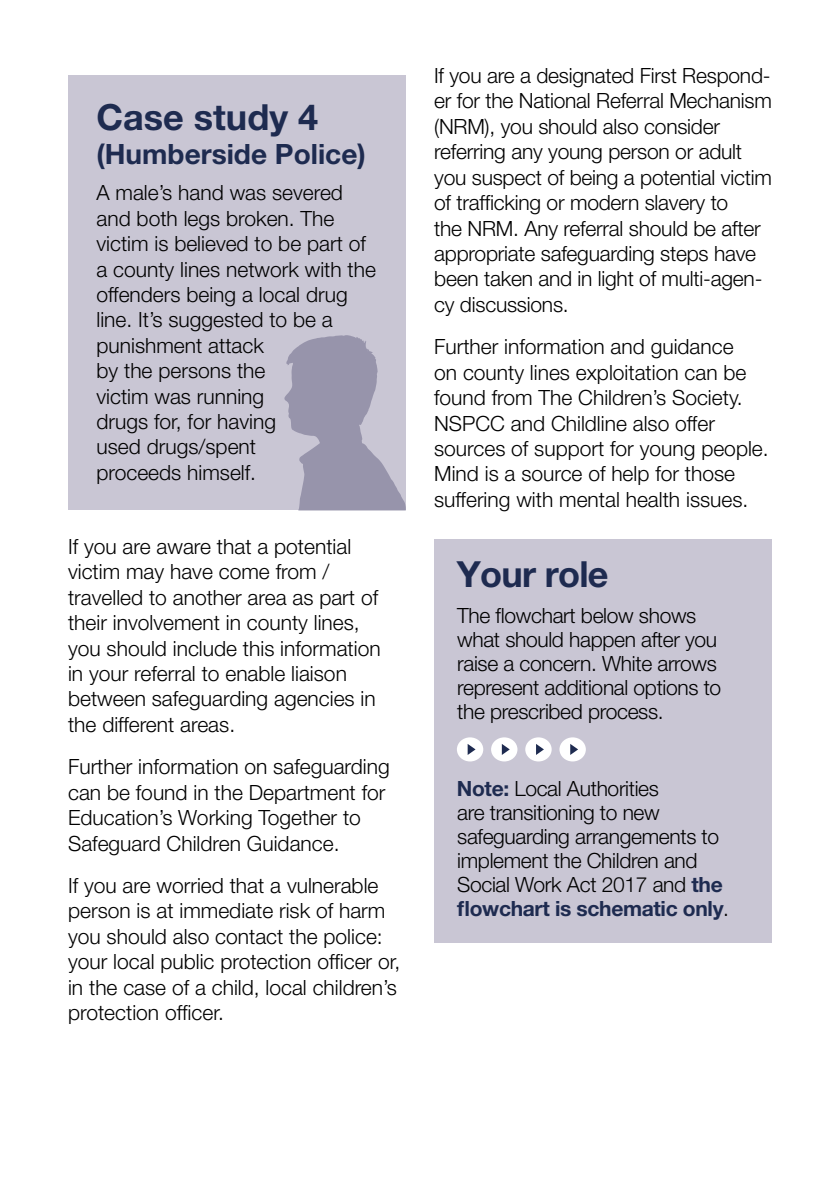
<style>
.page{position:relative;width:840px;height:1191px;background:#fff}
.page>*{position:absolute;margin:0;border:0;box-sizing:border-box;transform-origin:0 0}
.bullets{font:700 36px "Helvetica Neue LT Pro";color:#1e2b50}
.bullets-2{font:700 36px "Helvetica Neue LT Pro";letter-spacing:-.02em;color:#1e2b50}
.t1{font:700 28px "Helvetica Neue LT Pro";color:#1e2b50}
.body_text{font:300 21px/25.4px "Helvetica Neue LT Pro";color:#000}
.bullets-3{font:300 21px/24px "Helvetica Neue LT Pro";letter-spacing:-.015em;color:#000}
.s1{font-weight:700;color:#1e2b50}
</style>
<div class="page">
<div style="left:434px;top:539px;width:337px;height:403px;background:#c9c6d4"></div>
<div style="left:456px;top:737px;width:27px;height:24px;background:#fff;border-radius:50%"></div>
<svg style="left:467px;top:744px;width:8px;height:11px"></svg>
<div style="left:491px;top:737px;width:26px;height:24px;background:#fff;border-radius:50%"></div>
<svg style="left:501px;top:744px;width:8px;height:11px"></svg>
<div style="left:525px;top:737px;width:26px;height:24px;background:#fff;border-radius:50%"></div>
<svg style="left:536px;top:744px;width:7px;height:11px"></svg>
<div style="left:559px;top:737px;width:26px;height:24px;background:#fff;border-radius:50%"></div>
<svg style="left:570px;top:744px;width:7px;height:11px"></svg>
<div style="left:68px;top:75px;width:337px;height:435px;background:#c9c6d4"></div>
<svg style="left:284px;top:335px;width:121px;height:175px"></svg>
<p class="bullets" style="left:96px;top:94px;width:223px">Case study 4</p>
<p class="t1" style="left:96px;top:136px;width:270px">(Humberside Police)</p>
<p class="body_text" style="left:96px;top:180px;width:281px">A male’s hand was severed and both legs broken. The victim is believed to be part of a county lines network with the offenders being a local drug line. It’s suggested to be a punishment attack<br>by the persons the<br>victim was running<br>drugs for, for having<br>used drugs/spent<br>proceeds himself.</p>
<p class="body_text" style="left:68px;top:533px;width:314px">If you are aware that a potential victim may have come from / travelled to another area as part of their involvement in county lines, you should include this information in your referral to enable liaison between safeguarding agencies in the different areas.</p>
<p class="body_text" style="left:68px;top:753px;width:323px">Further information on safeguarding can be found in the Department for Education’s Working Together to Safeguard Children Guidance.</p>
<p class="body_text" style="left:68px;top:872px;width:333px">If you are worried that a vulnerable person is at immediate risk of harm you should also contact the police: your local public protection officer or, in the case of a child, local children’s protection officer.</p>
<p class="body_text" style="left:434px;top:62px;width:339px">If you are a designated First Respond&shy;er for the National Referral Mechanism (NRM), you should also consider referring any young person or adult you suspect of being a potential victim of trafficking or modern slavery to<br>the NRM. Any referral should be after appropriate safeguarding steps have been taken and in light of multi-agen&shy;cy discussions.</p>
<p class="body_text" style="left:434px;top:334px;width:336px">Further information and guidance<br>on county lines exploitation can be found from The Children’s Society.<br>NSPCC and Childline also offer sources of support for young people.<br>Mind is a source of help for those suffering with mental health issues.</p>
<p class="bullets-2" style="left:456px;top:552px;width:153px">Your role</p>
<p class="bullets-3" style="left:457px;top:603px;width:265px">The flowchart below shows what should happen after you raise a concern. White arrows represent additional options to the prescribed process.</p>
<p class="bullets-3" style="left:456px;top:776px;width:273px"><span class="s1">Note:</span> Local Authorities<br>are transitioning to new safeguarding arrangements to implement the Children and<br>Social Work Act 2017 and <span class="s1">the flowchart is schematic only</span>.</p>
</div>
